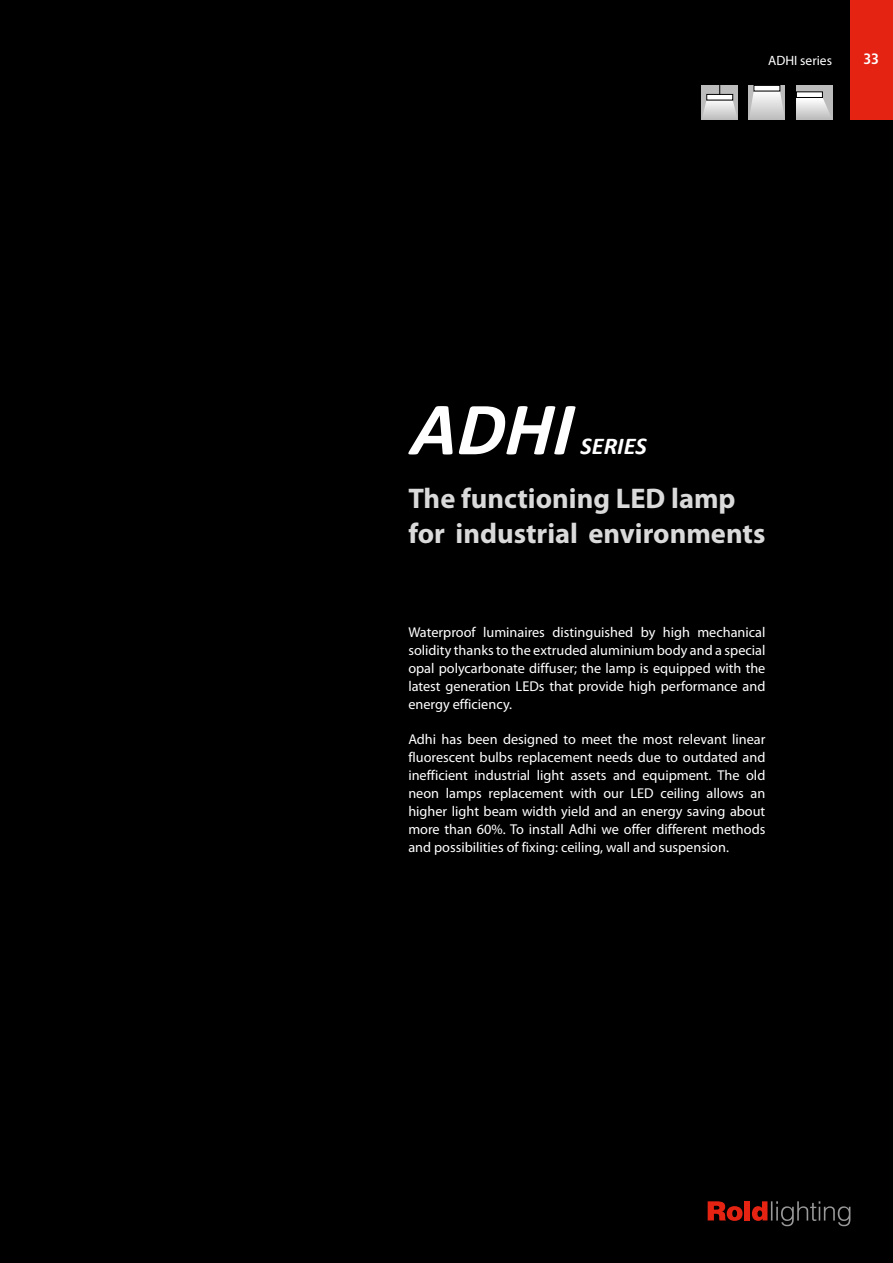
<style>
.page{position:relative;width:893px;height:1263px;background:#000}
.page>*{position:absolute;margin:0;border:0;box-sizing:border-box;transform-origin:0 0}
.t1{font:700 28.5px/34.2px "Myriad Pro";color:#dadada}
.t2{font:italic 700 24.3px "Calibri";color:#fff}
.t3{font:700 condensed 15px "Frutiger LT Std";color:#fff}
.t4{font:14.25px/18px "Myriad Pro";color:#fff;text-align:justify}
.t5{font:13.5px "Myriad Pro";color:#fff}
</style>
<div class="page">
<div style="left:850px;top:0;width:43px;height:119px;background:#e42313"></div>
<svg style="left:708px;top:1201px;width:35px;height:20px"></svg>
<div style="left:744px;top:1201px;width:6px;height:19px;background:#e42313"></div>
<svg style="left:752px;top:1201px;width:98px;height:25px"></svg>
<svg style="left:702px;top:85px;width:36px;height:34px"></svg>
<div style="left:749px;top:85px;width:36px;height:34px;background:#bcbcbc"></div>
<svg style="left:750px;top:91px;width:34px;height:24px"></svg>
<div style="left:754px;top:85px;width:26px;height:6px;background:#fff"></div>
<div style="left:753px;top:85px;width:27px;height:6px;border:1px solid #000"></div>
<div style="left:796px;top:85px;width:36px;height:34px;background:#bcbcbc"></div>
<svg style="left:796px;top:98px;width:34px;height:18px"></svg>
<div style="left:796px;top:92px;width:26px;height:5px;background:#fff"></div>
<div style="left:796px;top:91px;width:27px;height:7px;border:1px solid #000"></div>
<svg style="left:408px;top:406px;width:45px;height:48px"></svg>
<svg style="left:459px;top:406px;width:117px;height:48px"></svg>
<p class="t5" style="left:768px;top:53px;width:65px">ADHI series</p>
<p class="t3" style="left:863px;top:50px;width:17px">33</p>
<h2 class="t2" style="left:581px;top:431px;width:68px">SERIES</h2>
<h1 class="t1" style="left:408px;top:482px;width:358px">The functioning LED lamp for industrial environments</h1>
<p class="t4" style="left:408px;top:623px;width:359px">Waterproof luminaires distinguished by high mechanical solidity thanks to the extruded aluminium body and a special opal polycarbonate diffuser; the lamp is equipped with the latest generation LEDs that provide high performance and energy efficiency.</p>
<p class="t4" style="left:408px;top:730px;width:359px">Adhi has been designed to meet the most relevant linear fluorescent bulbs replacement needs due to outdated and inefficient industrial light assets and equipment. The old neon lamps replacement with our LED ceiling allows an higher light beam width yield and an energy saving about more than 60%. To install Adhi we offer different methods and possibilities of fixing: ceiling, wall and suspension.</p>
</div>
